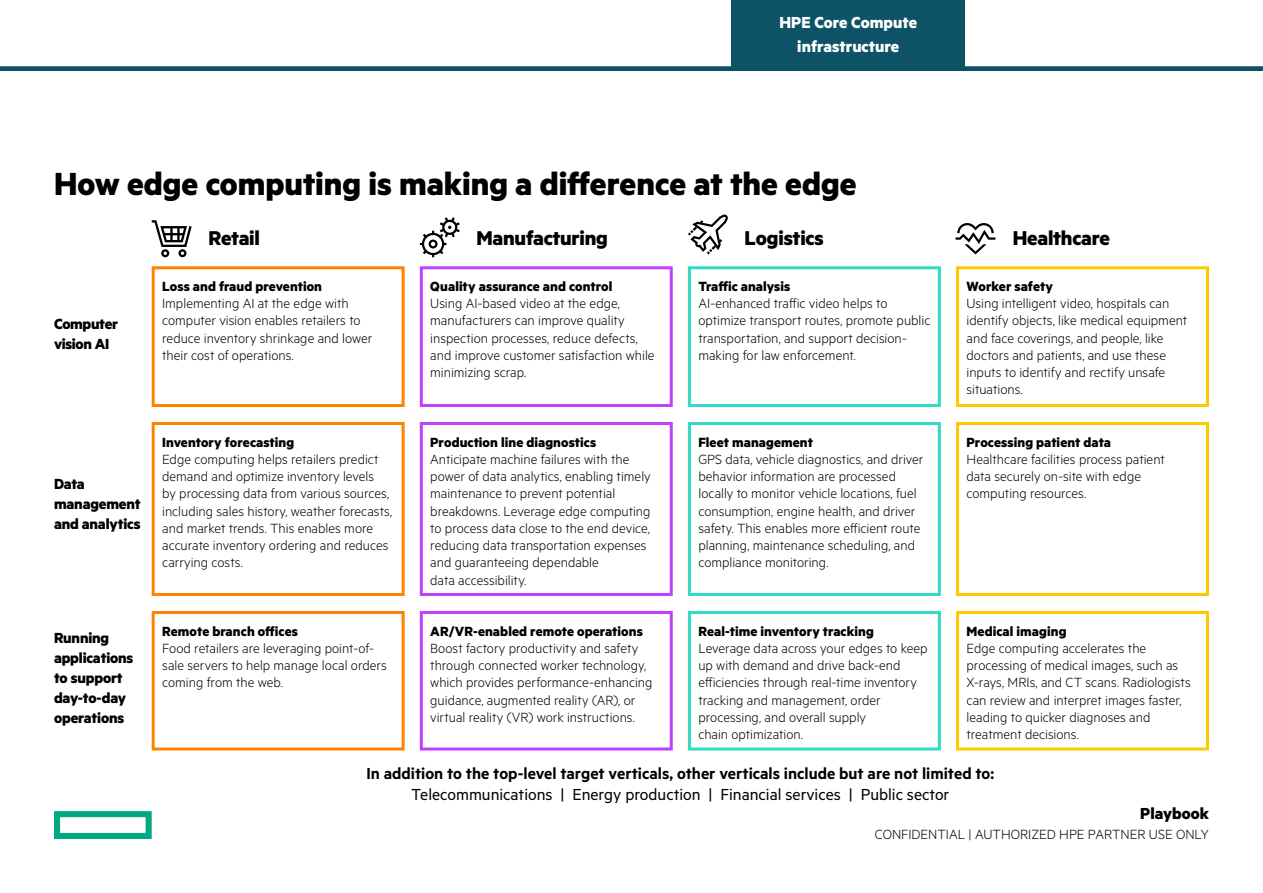
<style>
.page{position:relative;width:1263px;height:893px;background:#fff}
.page>*{position:absolute;margin:0;border:0;box-sizing:border-box;transform-origin:0 0}
.Body_subheadline_MetricHPE_Bold_24_28_pt{font:700 36px "Metric HPE";color:#000}
.t1{font:700 22.5px "Metric HPE";letter-spacing:-.01em;color:#000}
.Paragraph_Style_1{font:600 18px "Metric HPE";color:#000}
.Paragraph_Style_1-2{font:18px "Metric HPE";color:#000}
.t2{font:700 18px/24px "Metric HPE";color:#fff;text-align:center}
.t3{font:700 18px "Metric HPE";color:#000}
.t4{font:700 16.5px/19.8px "Metric HPE";letter-spacing:-.01em;color:#000}
.Table_text_10pt{font:300 15px/17.2px "Metric HPE";color:#000}
.Table_text_10pt-2{font:700 15px "Metric HPE";letter-spacing:.005em;color:#000}
</style>
<div class="page">
<div style="left:732px;top:0;width:233px;height:68px;background:#0d5265"></div>
<div style="left:0;top:66px;width:1263px;height:5px;background:#0d5265"></div>
<svg style="left:54px;top:811px;width:98px;height:28px"></svg>
<svg style="left:152px;top:220px;width:40px;height:37px"></svg>
<div style="left:152px;top:266px;width:253px;height:141px;border:3px solid #ff8300"></div>
<div style="left:152px;top:422px;width:253px;height:174px;border:3px solid #ff8300"></div>
<div style="left:152px;top:611px;width:253px;height:139px;border:3px solid #ff8300"></div>
<svg style="left:420px;top:217px;width:40px;height:40px"></svg>
<div style="left:420px;top:266px;width:253px;height:141px;border:3px solid #c140ff"></div>
<div style="left:420px;top:422px;width:253px;height:174px;border:3px solid #c140ff"></div>
<div style="left:420px;top:611px;width:253px;height:139px;border:3px solid #c140ff"></div>
<svg style="left:688px;top:214px;width:40px;height:40px"></svg>
<div style="left:688px;top:266px;width:253px;height:141px;border:3px solid #32dac8"></div>
<div style="left:688px;top:422px;width:253px;height:174px;border:3px solid #32dac8"></div>
<div style="left:688px;top:611px;width:253px;height:139px;border:3px solid #32dac8"></div>
<svg style="left:955px;top:223px;width:40px;height:31px"></svg>
<div style="left:956px;top:266px;width:253px;height:141px;border:3px solid #fec901"></div>
<div style="left:956px;top:422px;width:253px;height:174px;border:3px solid #fec901"></div>
<div style="left:956px;top:611px;width:253px;height:139px;border:3px solid #fec901"></div>
<p class="t2" style="left:779px;top:10px;width:139px">HPE Core Compute infrastructure</p>
<p class="Body_subheadline_MetricHPE_Bold_24_28_pt" style="left:54px;top:162px;width:804px">How edge computing is making a difference at the edge</p>
<p class="t4" style="left:54px;top:314px;width:66px">Computer vision AI</p>
<p class="t1" style="left:208px;top:224px;width:53px">Retail</p>
<p class="Table_text_10pt-2" style="left:162px;top:277px;width:161px">Loss and fraud prevention</p>
<p class="Table_text_10pt" style="left:162px;top:294px;width:212px">Implementing AI at the edge with computer vision enables retailers to reduce inventory shrinkage and lower their cost of operations.</p>
<p class="t1" style="left:476px;top:224px;width:133px">Manufacturing</p>
<p class="Table_text_10pt-2" style="left:430px;top:277px;width:184px">Quality assurance and control</p>
<p class="Table_text_10pt" style="left:430px;top:294px;width:226px">Using AI-based video at the edge, manufacturers can improve quality inspection processes, reduce defects, and improve customer satisfaction while minimizing scrap.</p>
<p class="t1" style="left:745px;top:224px;width:81px">Logistics</p>
<p class="Table_text_10pt-2" style="left:698px;top:277px;width:94px">Traffic analysis</p>
<p class="Table_text_10pt" style="left:698px;top:294px;width:233px">AI-enhanced traffic video helps to optimize transport routes, promote public transportation, and support decision&shy;making for law enforcement.</p>
<p class="t1" style="left:1013px;top:224px;width:99px">Healthcare</p>
<p class="Table_text_10pt-2" style="left:966px;top:277px;width:88px">Worker safety</p>
<p class="Table_text_10pt" style="left:966px;top:294px;width:222px">Using intelligent video, hospitals can identify objects, like medical equipment and face coverings, and people, like doctors and patients, and use these inputs to identify and rectify unsafe situations.</p>
<p class="t4" style="left:54px;top:473px;width:88px">Data management and analytics</p>
<p class="t4" style="left:54px;top:628px;width:81px">Running applications to support day-to-day operations</p>
<p class="Table_text_10pt-2" style="left:162px;top:433px;width:134px">Inventory forecasting</p>
<p class="Table_text_10pt" style="left:162px;top:450px;width:232px">Edge computing helps retailers predict demand and optimize inventory levels<br>by processing data from various sources, including sales history, weather forecasts, and market trends. This enables more accurate inventory ordering and reduces carrying costs.</p>
<p class="Table_text_10pt-2" style="left:430px;top:433px;width:167px">Production line diagnostics</p>
<p class="Table_text_10pt" style="left:430px;top:450px;width:222px">Anticipate machine failures with the power of data analytics, enabling timely maintenance to prevent potential breakdowns. Leverage edge computing to process data close to the end device, reducing data transportation expenses and guaranteeing dependable<br>data accessibility.</p>
<p class="Table_text_10pt-2" style="left:430px;top:622px;width:214px">AR/VR-enabled remote operations</p>
<p class="Table_text_10pt" style="left:430px;top:639px;width:224px">Boost factory productivity and safety through connected worker technology, which provides performance-enhancing guidance, augmented reality (AR), or virtual reality (VR) work instructions.</p>
<p class="Table_text_10pt-2" style="left:966px;top:433px;width:146px">Processing patient data</p>
<p class="Table_text_10pt" style="left:966px;top:450px;width:200px">Healthcare facilities process patient data securely on-site with edge computing resources.</p>
<p class="Table_text_10pt-2" style="left:698px;top:433px;width:116px">Fleet management</p>
<p class="Table_text_10pt" style="left:698px;top:450px;width:227px">GPS data, vehicle diagnostics, and driver behavior information are processed locally to monitor vehicle locations, fuel consumption, engine health, and driver safety. This enables more efficient route planning, maintenance scheduling, and compliance monitoring.</p>
<p class="Table_text_10pt-2" style="left:162px;top:622px;width:137px">Remote branch offices</p>
<p class="Table_text_10pt" style="left:162px;top:639px;width:226px">Food retailers are leveraging point-of&shy;sale servers to help manage local orders coming from the web.</p>
<p class="Table_text_10pt-2" style="left:966px;top:622px;width:102px">Medical imaging</p>
<p class="Table_text_10pt" style="left:966px;top:639px;width:226px">Edge computing accelerates the processing of medical images, such as X-rays, MRIs, and CT scans. Radiologists can review and interpret images faster, leading to quicker diagnoses and treatment decisions.</p>
<p class="Paragraph_Style_1" style="left:366px;top:763px;width:629px">In addition to the top-level target verticals, other verticals include but are not limited to:</p>
<p class="Paragraph_Style_1-2" style="left:411px;top:784px;width:540px">Telecommunications | Energy production | Financial services | Public sector</p>
<p class="t3" style="left:1140px;top:803px;width:70px">Playbook</p>
<p class="Table_text_10pt" style="left:875px;top:825px;width:336px">CONFIDENTIAL | AUTHORIZED HPE PARTNER USE ONLY</p>
<p class="Table_text_10pt-2" style="left:698px;top:622px;width:177px">Real-time inventory tracking</p>
<p class="Table_text_10pt" style="left:698px;top:639px;width:231px">Leverage data across your edges to keep up with demand and drive back-end efficiencies through real-time inventory tracking and management, order processing, and overall supply<br>chain optimization.</p>
</div>
